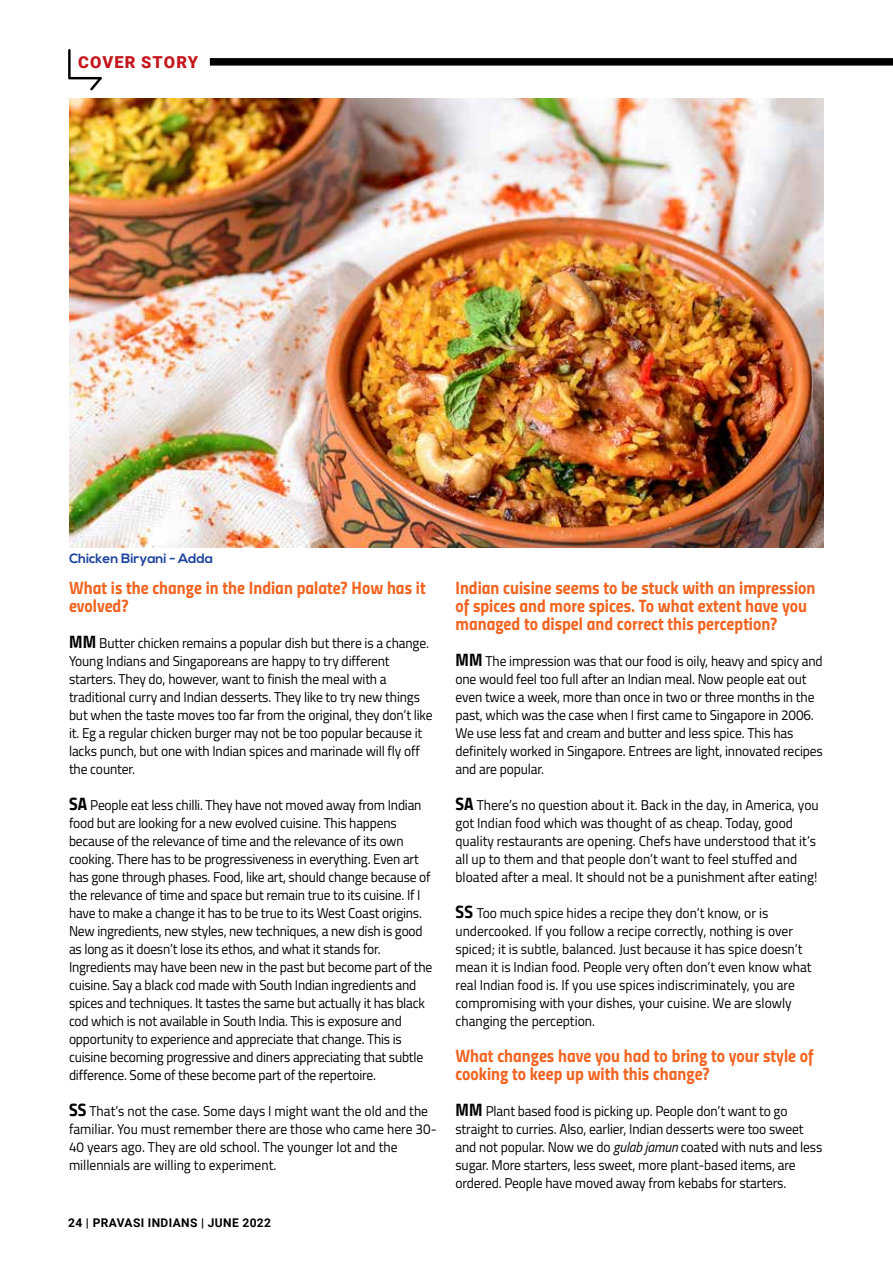
<style>
.page{position:relative;width:893px;height:1263px;background:#fff}
.page>*{position:absolute;margin:0;border:0;box-sizing:border-box;transform-origin:0 0}
.t1{font:18px/18px "Titillium Bold Upright";color:#f26522;scale:.95 1}
.t2{font:900 16.5px "Roboto";letter-spacing:.065em;color:#c4161c}
.t3{font:14.25px/18px "Titillium";letter-spacing:-.01em;color:#000;scale:.95 1}
.t4{font:700 13.5px "Nexa";color:#1c449c}
.t5{font:700 12px "Roboto";letter-spacing:.03em;color:#000}
.s1{font-family:"Titillium Bold Upright";font-size:18px}
.s2{font-style:italic}
</style>
<div class="page">
<svg style="left:68px;top:49px;width:34px;height:41px"></svg>
<img style="left:69px;top:98px;width:755px;height:450px">
<div style="left:210px;top:58px;width:683px;height:8px;background:#000"></div>
<p class="t2" style="left:78px;top:50px;width:121px">COVER STORY</p>
<p class="t4" style="left:69px;top:550px;width:146px">Chicken Biryani - Adda</p>
<p class="t1" style="left:69px;top:578px;width:377px">What is the change in the Indian palate? How has it evolved?</p>
<p class="t3" style="left:69px;top:633px;width:384px"><span class="s1">MM</span> Butter chicken remains a popular dish but there is a change.<br>Young Indians and Singaporeans are happy to try different starters. They do, however, want to finish the meal with a traditional curry and Indian desserts. They like to try new things but when the taste moves too far from the original, they don’t like it. Eg a regular chicken burger may not be too popular because it lacks punch, but one with Indian spices and marinade will fly off the counter.</p>
<p class="t3" style="left:69px;top:795px;width:384px"><span class="s1">SA</span> People eat less chilli. They have not moved away from Indian food but are looking for a new evolved cuisine. This happens because of the relevance of time and the relevance of its own cooking. There has to be progressiveness in everything. Even art has gone through phases. Food, like art, should change because of the relevance of time and space but remain true to its cuisine. If I have to make a change it has to be true to its West Coast origins.<br>New ingredients, new styles, new techniques, a new dish is good as long as it doesn’t lose its ethos, and what it stands for.<br>Ingredients may have been new in the past but become part of the cuisine. Say a black cod made with South Indian ingredients and spices and techniques. It tastes the same but actually it has black cod which is not available in South India. This is exposure and opportunity to experience and appreciate that change. This is cuisine becoming progressive and diners appreciating that subtle difference. Some of these become part of the repertoire.</p>
<p class="t3" style="left:69px;top:1101px;width:389px"><span class="s1">SS</span> That’s not the case. Some days I might want the old and the familiar. You must remember there are those who came here 30- 40 years ago. They are old school. The younger lot and the millennials are willing to experiment.</p>
<p class="t5" style="left:68px;top:1214px;width:204px">24 | PRAVASI INDIANS | JUNE 2022</p>
<p class="t1" style="left:455px;top:578px;width:380px">Indian cuisine seems to be stuck with an impression of spices and more spices. To what extent have you managed to dispel and correct this perception?</p>
<p class="t3" style="left:455px;top:651px;width:388px"><span class="s1">MM</span> The impression was that our food is oily, heavy and spicy and one would feel too full after an Indian meal. Now people eat out even twice a week, more than once in two or three months in the past, which was the case when I first came to Singapore in 2006.<br>We use less fat and cream and butter and less spice. This has definitely worked in Singapore. Entrees are light, innovated recipes and are popular.</p>
<p class="t3" style="left:455px;top:795px;width:384px"><span class="s1">SA</span> There’s no question about it. Back in the day, in America, you got Indian food which was thought of as cheap. Today, good quality restaurants are opening. Chefs have understood that it’s all up to them and that people don’t want to feel stuffed and bloated after a meal. It should not be a punishment after eating!</p>
<p class="t3" style="left:455px;top:903px;width:376px"><span class="s1">SS</span> Too much spice hides a recipe they don’t know, or is undercooked. If you follow a recipe correctly, nothing is over spiced; it is subtle, balanced. Just because it has spice doesn’t mean it is Indian food. People very often don’t even know what real Indian food is. If you use spices indiscriminately, you are compromising with your dishes, your cuisine. We are slowly changing the perception.</p>
<p class="t1" style="left:455px;top:1046px;width:379px">What changes have you had to bring to your style of cooking to keep up with this change?</p>
<p class="t3" style="left:455px;top:1101px;width:388px"><span class="s1">MM</span> Plant based food is picking up. People don’t want to go straight to curries. Also, earlier, Indian desserts were too sweet and not popular. Now we do <span class="s2">gulab jamun</span> coated with nuts and less sugar. More starters, less sweet, more plant-based items, are ordered. People have moved away from kebabs for starters.</p>
</div>
